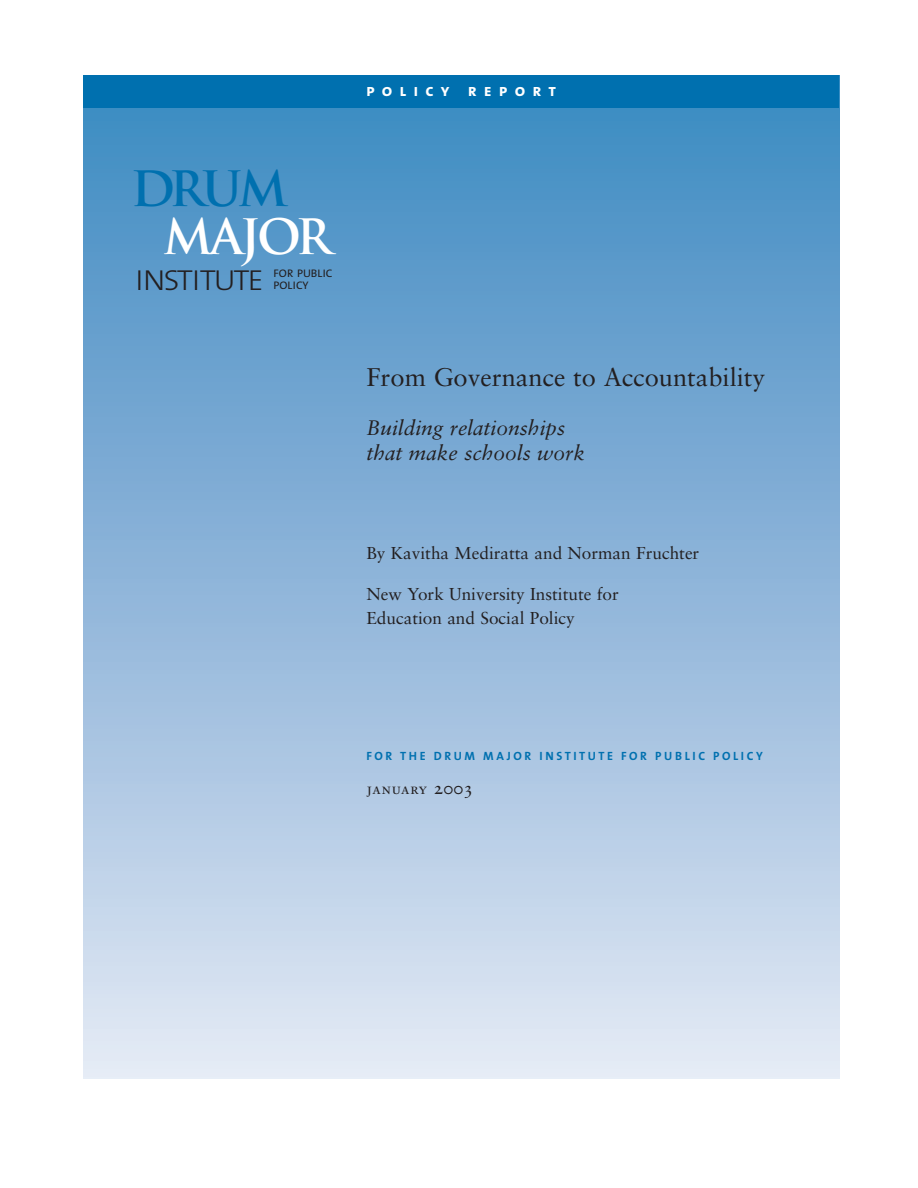
<style>
.page{position:relative;width:918px;height:1188px;background:#fff}
.page>*{position:absolute;margin:0;border:0;box-sizing:border-box;transform-origin:0 0}
.t1{font:700 47.55px "Trajan";letter-spacing:-.065em;color:#fff}
.t2{font:700 47.55px "Trajan";color:#0070af}
.t3{font:29.1px "The Sans Light Caps";letter-spacing:-.055em;color:#231f20;scale:1.08 1}
.t4{font:25.5px "Sabon";color:#231f20}
.t5{font:italic 21px/25.2px "Sabon";color:#231f20}
.t6{font:17.25px/23.5px "Sabon";color:#231f20}
.t7{font:17.25px "The Sans Bold Caps";letter-spacing:.41em;color:#fff}
.t8{font:15px "Sabon Roman SC";letter-spacing:.04em;color:#231f20}
.t9{font:12px "The Sans Bold Caps";letter-spacing:.215em;color:#0070af}
.t10{font:10.95px/11.9px "The Sans";letter-spacing:.005em;color:#231f20;scale:1.04 1}
.s1{font-size:18px}
</style>
<div class="page">
<div style="left:83px;top:75px;width:756px;height:1003px;background:linear-gradient(to bottom,#3a86c0,#e4e7f4)"></div>
<div style="left:83px;top:75px;width:756px;height:33px;background:#0070af"></div>
<h1 class="t2" style="left:131px;top:161px;width:159px">DRUM</h1>
<h1 class="t1" style="left:163px;top:209px;width:170px">MAJOR</h1>
<h2 class="t3" style="left:136px;top:263px;width:120px">INSTITUTE</h2>
<p class="t10" style="left:274px;top:269px;width:58px">FOR PUBLIC<br>POLICY</p>
<p class="t7" style="left:366px;top:80px;width:191px">policy report</p>
<h3 class="t4" style="left:366px;top:367px;width:400px">From Governance to Accountability</h3>
<p class="t5" style="left:366px;top:417px;width:220px">Building relationships that make schools work</p>
<p class="t6" style="left:366px;top:542px;width:334px">By Kavitha Mediratta and Norman Fruchter</p>
<p class="t6" style="left:366px;top:584px;width:254px">New York University Institute for<br>Education and Social Policy</p>
<p class="t9" style="left:366px;top:749px;width:398px">FOR THE DRUM MAJOR INSTITUTE FOR PUBLIC POLICY</p>
<p class="t8" style="left:366px;top:783px;width:109px">january <span class="s1">2003</span></p>
</div>
